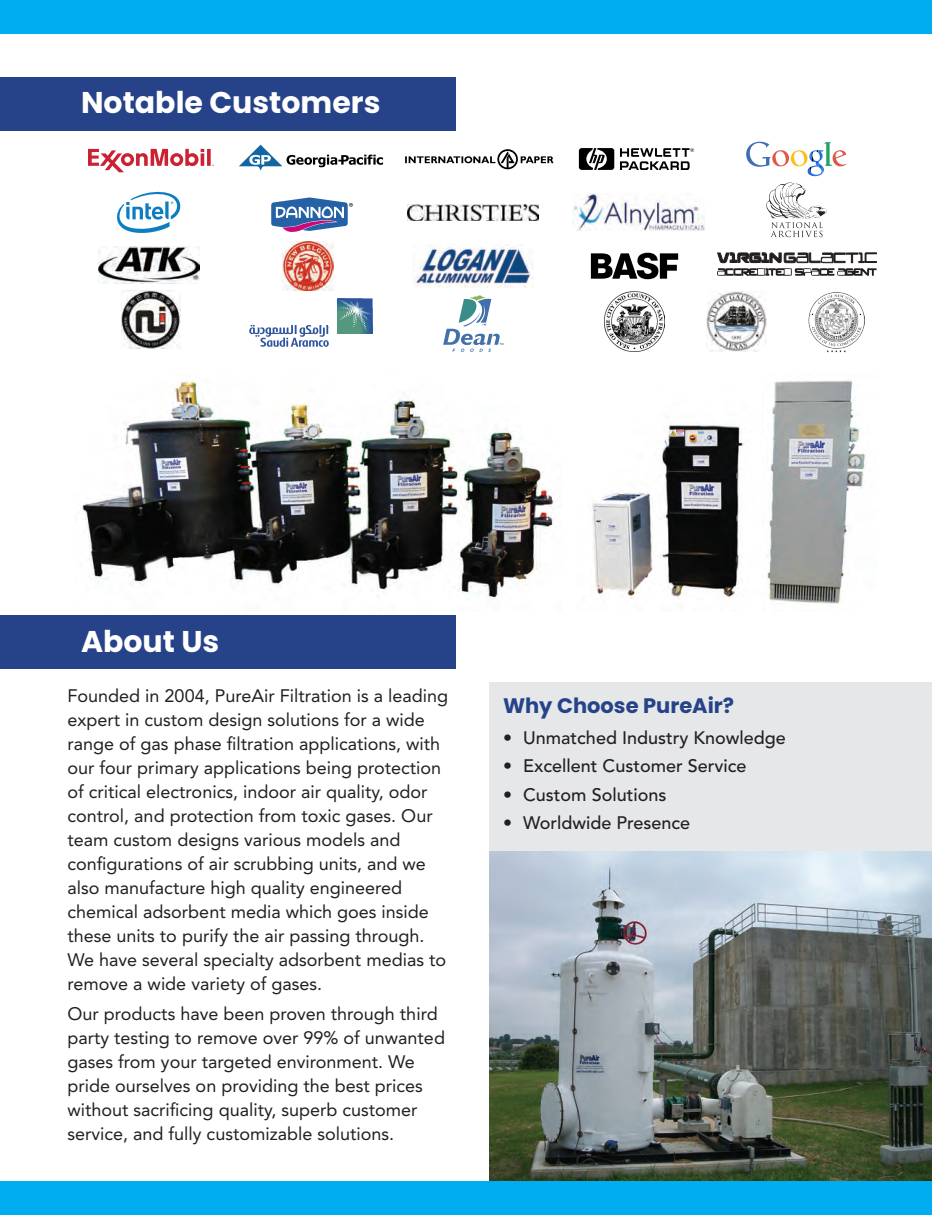
<style>
.page{position:relative;width:932px;height:1215px;background:#fff}
.page>*{position:absolute;margin:0;border:0;box-sizing:border-box;transform-origin:0 0}
.t1{font:700 30px "Poppins";color:#fff}
.t2{font:700 21px "Poppins";color:#264289}
.t3{font:18px/24px "Avenir LT Std";color:#231f20}
.t4{font:500 18px "Avenir LT Std";color:#231f20}
</style>
<div class="page">
<div style="left:489px;top:682px;width:443px;height:243px;background:#e6e7e9"></div>
<div style="left:0;top:615px;width:456px;height:54px;background:#264289"></div>
<svg style="left:88px;top:149px;width:126px;height:23px"></svg>
<svg style="left:239px;top:145px;width:144px;height:25px"></svg>
<svg style="left:405px;top:149px;width:148px;height:20px"></svg>
<svg style="left:579px;top:148px;width:115px;height:22px"></svg>
<svg style="left:746px;top:142px;width:100px;height:34px"></svg>
<svg style="left:117px;top:191px;width:64px;height:42px"></svg>
<svg style="left:271px;top:197px;width:82px;height:35px"></svg>
<img style="left:407px;top:205px;width:132px;height:15px">
<img style="left:572px;top:194px;width:132px;height:36px">
<svg style="left:766px;top:183px;width:61px;height:54px"></svg>
<img style="left:98px;top:246px;width:101px;height:38px">
<img style="left:282px;top:242px;width:51px;height:48px">
<img style="left:413px;top:245px;width:120px;height:43px">
<svg style="left:591px;top:253px;width:87px;height:26px"></svg>
<img style="left:121px;top:290px;width:59px;height:59px">
<svg style="left:249px;top:298px;width:123px;height:49px"></svg>
<svg style="left:717px;top:252px;width:159px;height:11px"></svg>
<svg style="left:717px;top:269px;width:159px;height:6px"></svg>
<svg style="left:443px;top:295px;width:60px;height:57px"></svg>
<img style="left:706px;top:292px;width:60px;height:60px">
<img style="left:604px;top:292px;width:60px;height:60px">
<img style="left:82px;top:381px;width:472px;height:218px">
<img style="left:591px;top:380px;width:275px;height:224px">
<img style="left:489px;top:852px;width:443px;height:329px">
<div style="left:0;top:77px;width:456px;height:54px;background:#264289"></div>
<div style="left:0;top:0;width:932px;height:34px;background:#00aeef"></div>
<div style="left:0;top:1181px;width:932px;height:34px;background:#00aeef"></div>
<img style="left:808px;top:292px;width:56px;height:60px">
<p class="t1" style="left:81px;top:85px;width:301px">Notable Customers</p>
<p class="t1" style="left:81px;top:624px;width:140px">About Us</p>
<p class="t3" style="left:68px;top:684px;width:382px">Founded in 2004, PureAir Filtration is a leading expert in custom design solutions for a wide range of gas phase filtration applications, with our four primary applications being protection of critical electronics, indoor air quality, odor control, and protection from toxic gases. Our team custom designs various models and configurations of air scrubbing units, and we also manufacture high quality engineered chemical adsorbent media which goes inside these units to purify the air passing through.<br>We have several specialty adsorbent medias to remove a wide variety of gases.</p>
<p class="t3" style="left:68px;top:1002px;width:379px">Our products have been proven through third party testing to remove over 99% of unwanted gases from your targeted environment. We pride ourselves on providing the best prices without sacrificing quality, superb customer service, and fully customizable solutions.</p>
<p class="t2" style="left:503px;top:694px;width:233px">Why Choose PureAir?</p>
<p class="t4" style="left:503px;top:727px;width:284px">• Unmatched Industry Knowledge</p>
<p class="t4" style="left:503px;top:756px;width:245px">• Excellent Customer Service</p>
<p class="t4" style="left:503px;top:784px;width:165px">• Custom Solutions</p>
<p class="t4" style="left:503px;top:812px;width:189px">• Worldwide Presence</p>
</div>
